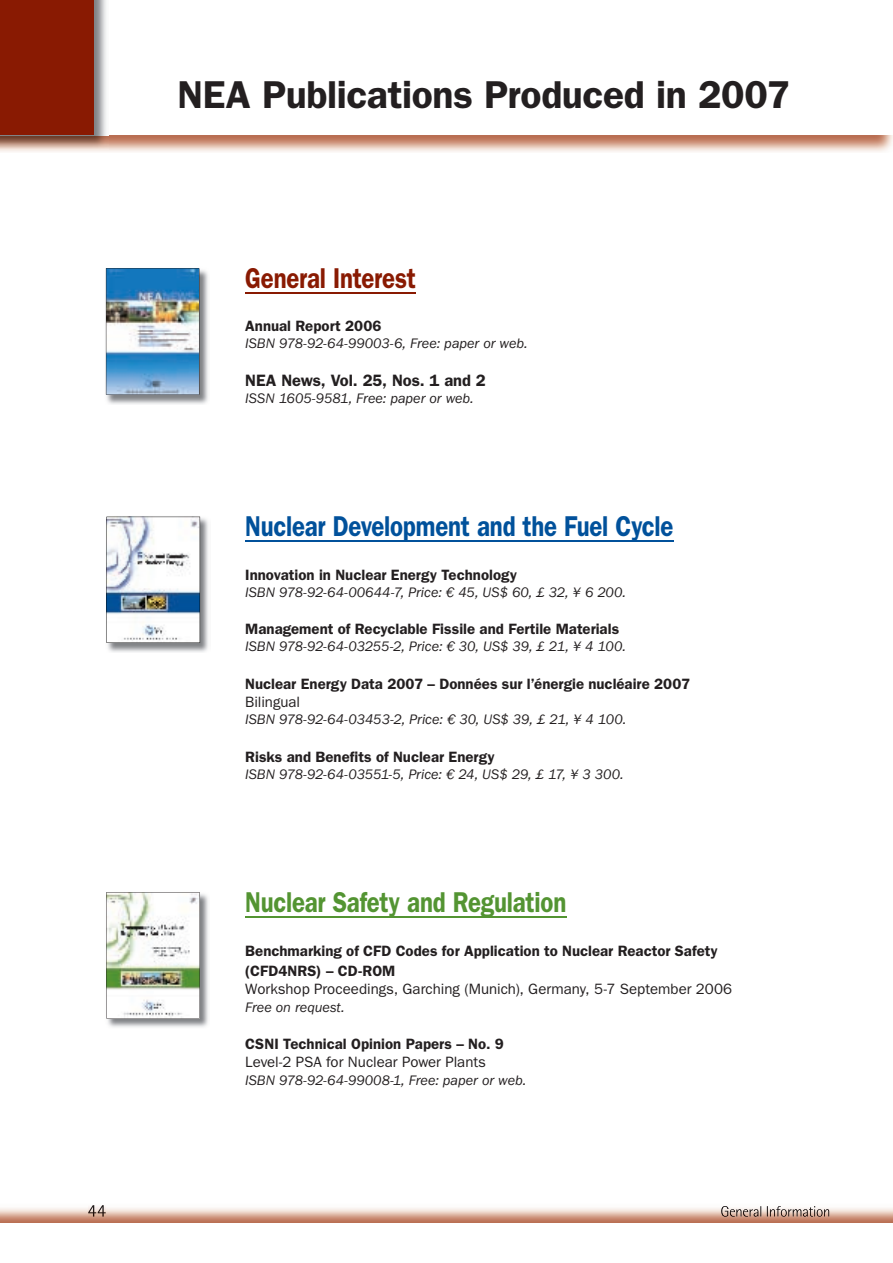
<style>
.page{position:relative;width:893px;height:1263px;background:#fff}
.page>*{position:absolute;margin:0;border:0;box-sizing:border-box;transform-origin:0 0}
.t1{font:600 39px "ITC Franklin Gothic Std";letter-spacing:-.01em;color:#231f20}
.t2{font:600 28.8px "ITC Franklin Gothic Std";letter-spacing:-.01em;color:#01519b;scale:.83 1}
.t3{font:600 28.8px "ITC Franklin Gothic Std";letter-spacing:-.01em;color:#539432;scale:.83 1}
.t4{font:600 28.8px "ITC Franklin Gothic Std";letter-spacing:-.01em;color:#891a02;scale:.83 1}
.t5{font:600 16.5px "ITC Franklin Gothic Std";color:#231f20}
.t6{font:600 15px/20.1px "ITC Franklin Gothic Std";color:#231f20}
.t7{font:15px "ITC Franklin Gothic Std";color:#231f20}
.t8{font:italic 14.25px "ITC Franklin Gothic Std";color:#231f20}
</style>
<div class="page">
<hr style="left:245px;top:292px;width:171px;height:2px;background:#891a02">
<hr style="left:245px;top:540px;width:429px;height:2px;background:#01519b">
<hr style="left:245px;top:916px;width:321px;height:2px;background:#539432">
<img style="left:106px;top:894px;width:102px;height:133px">
<img style="left:106px;top:892px;width:94px;height:126px">
<img style="left:0;top:135px;width:893px;height:17px">
<img style="left:0;top:0;width:108px;height:149px">
<div style="left:0;top:0;width:94px;height:135px;background:#891a02"></div>
<img style="left:106px;top:516px;width:102px;height:136px">
<img style="left:107px;top:517px;width:93px;height:126px">
<img style="left:0;top:1208px;width:893px;height:15px">
<img style="left:88px;top:1205px;width:18px;height:11px">
<img style="left:721px;top:1206px;width:108px;height:11px">
<img style="left:105px;top:268px;width:103px;height:136px">
<img style="left:106px;top:268px;width:93px;height:127px">
<h1 class="t1" style="left:177px;top:72px;width:614px">NEA Publications Produced in 2007</h1>
<h2 class="t4" style="left:245px;top:261px;width:207px">General Interest</h2>
<p class="t6" style="left:245px;top:316px;width:138px">Annual Report 2006</p>
<p class="t8" style="left:245px;top:336px;width:284px">ISBN 978-92-64-99003-6, Free: paper or web.</p>
<p class="t5" style="left:245px;top:370px;width:242px">NEA News, Vol. 25, Nos. 1 and 2</p>
<p class="t8" style="left:245px;top:390px;width:230px">ISSN 1605-9581, Free: paper or web.</p>
<h2 class="t2" style="left:245px;top:509px;width:518px">Nuclear Development and the Fuel Cycle</h2>
<p class="t6" style="left:245px;top:565px;width:273px">Innovation in Nuclear Energy Technology</p>
<p class="t8" style="left:245px;top:584px;width:382px">ISBN 978-92-64-00644-7, Price: € 45, US$ 60, £ 32, ¥ 6 200.</p>
<p class="t6" style="left:245px;top:619px;width:375px">Management of Recyclable Fissile and Fertile Materials</p>
<p class="t8" style="left:245px;top:639px;width:382px">ISBN 978-92-64-03255-2, Price: € 30, US$ 39, £ 21, ¥ 4 100.</p>
<p class="t6" style="left:245px;top:673px;width:446px">Nuclear Energy Data 2007 – Données sur l’énergie nucléaire 2007</p>
<p class="t7" style="left:245px;top:693px;width:56px">Bilingual</p>
<p class="t8" style="left:245px;top:712px;width:383px">ISBN 978-92-64-03453-2, Price: € 30, US$ 39, £ 21, ¥ 4 100.</p>
<p class="t6" style="left:245px;top:746px;width:251px">Risks and Benefits of Nuclear Energy</p>
<p class="t8" style="left:245px;top:766px;width:380px">ISBN 978-92-64-03551-5, Price: € 24, US$ 29, £ 17, ¥ 3 300.</p>
<h2 class="t3" style="left:245px;top:885px;width:388px">Nuclear Safety and Regulation</h2>
<p class="t6" style="left:245px;top:940px;width:474px">Benchmarking of CFD Codes for Application to Nuclear Reactor Safety (CFD4NRS) – CD-ROM</p>
<p class="t7" style="left:245px;top:981px;width:488px">Workshop Proceedings, Garching (Munich), Germany, 5-7 September 2006</p>
<p class="t8" style="left:245px;top:999px;width:101px">Free on request.</p>
<p class="t6" style="left:245px;top:1033px;width:260px">CSNI Technical Opinion Papers – No. 9</p>
<p class="t7" style="left:245px;top:1054px;width:242px">Level-2 PSA for Nuclear Power Plants</p>
<p class="t8" style="left:245px;top:1072px;width:283px">ISBN 978-92-64-99008-1, Free: paper or web.</p>
</div>
